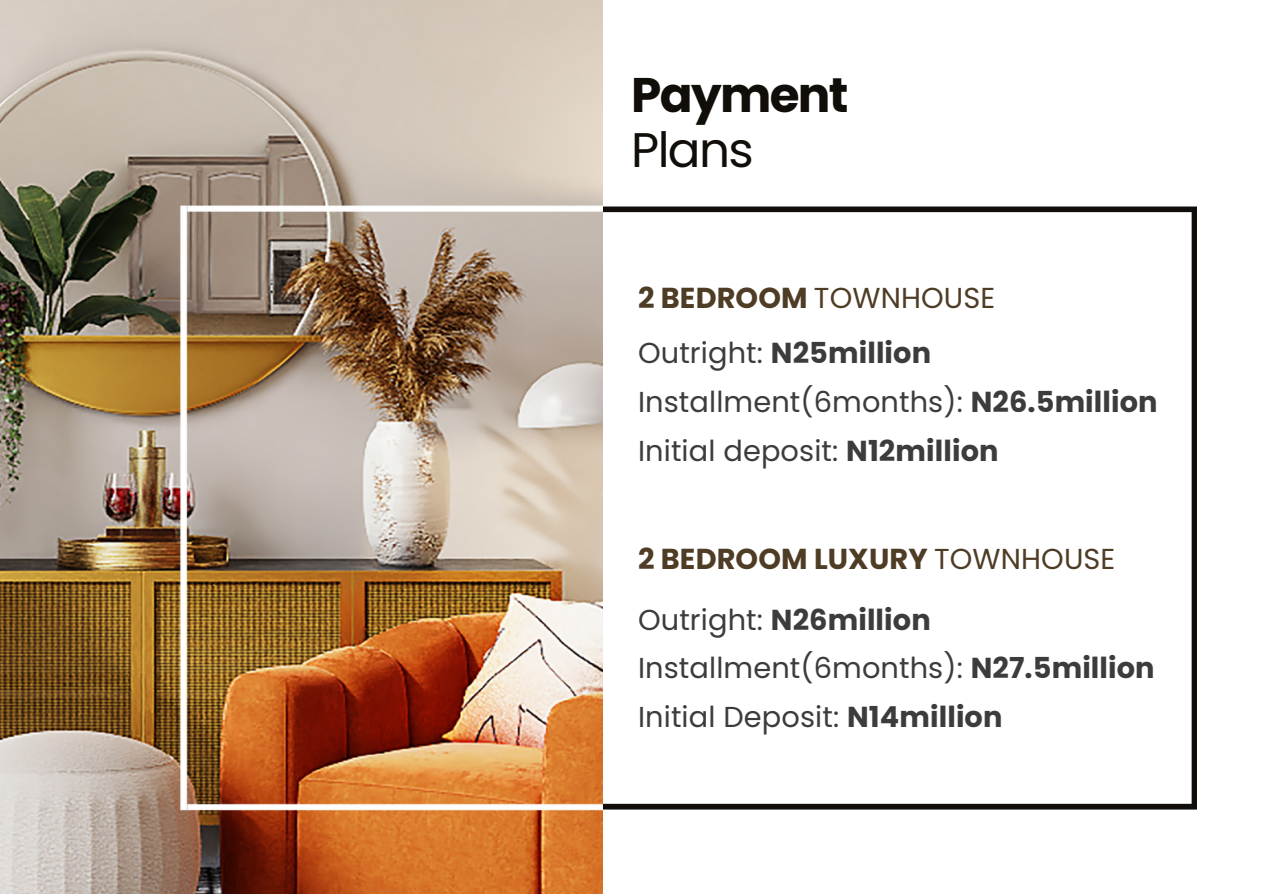
<style>
.page{position:relative;width:1263px;height:894px;background:#fff}
.page>*{position:absolute;margin:0;border:0;box-sizing:border-box;transform-origin:0 0}
.t1{font:700 48.45px "Poppins";letter-spacing:-.035em;color:#110e0a}
.t2{font:48.45px "Poppins";letter-spacing:-.035em;color:#110e0a}
.t3{font:28.8px/48.6px "Poppins";letter-spacing:.005em;color:#3c3c3d}
.t4{font:700 28.8px/60.2px "Poppins";letter-spacing:.005em;color:#4e3c25}
.t5{font:700 28.8px/54.9px "Poppins";letter-spacing:.005em;color:#3c3c3d}
.s1{color:#4e3c25}
.s2{font-weight:400;color:#4e3c25}
.s3{font-weight:400}
.s4{font-weight:700}
.s5{font-weight:400;color:#3c3c3d}
.s6{color:#3c3c3d}
</style>
<div class="page">
<svg style="left:603px;top:206px;width:594px;height:603px"></svg>
<img style="left:0;top:0;width:603px;height:893px">
<h1 class="t1" style="left:631px;top:61px;width:219px">Payment</h1>
<h1 class="t2" style="left:631px;top:116px;width:124px">Plans</h1>
<p class="t5" style="left:638px;top:271px;width:359px"><span class="s1">2 BEDROOM</span> <span class="s2">TOWNHOUSE<br></span><span class="s3">Outright:</span> N25million</p>
<p class="t3" style="left:638px;top:377px;width:521px">Installment(6months): <span class="s4">N26.5million<br></span>Initial deposit: <span class="s4">N12million</span></p>
<p class="t4" style="left:638px;top:529px;width:479px">2 BEDROOM LUXURY <span class="s3">TOWNHOUSE<br></span><span class="s5">Outright:</span> <span class="s6">N26million</span></p>
<p class="t3" style="left:638px;top:643px;width:518px">Installment(6months): <span class="s4">N27.5million<br></span>Initial Deposit: <span class="s4">N14million</span></p>
</div>
